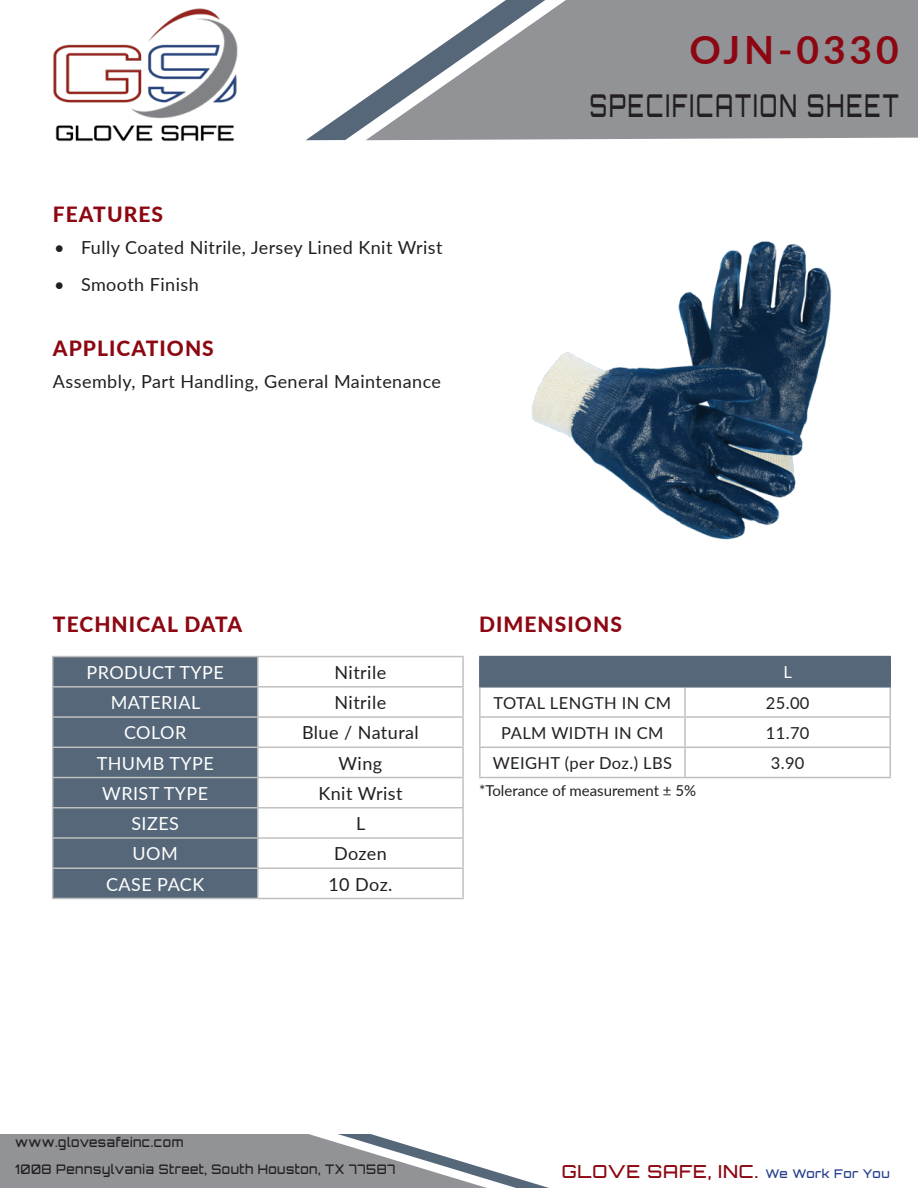
<style>
.page{position:relative;width:918px;height:1188px;background:#fff}
.page>*{position:absolute;margin:0;border:0;box-sizing:border-box;transform-origin:0 0}
.t1{font:700 39px "Lato";letter-spacing:.1em;color:#8c0712}
.t2{font:500 31.5px "Orbitron";letter-spacing:.1em;color:#231f20;scale:.67 1}
.t3{font:800 21px "Lato";letter-spacing:.05em;color:#8c0712}
.t4{font:18px "Lato";letter-spacing:.025em;color:#231f20}
.t5{font:18px "Lato";letter-spacing:.025em;color:#fff}
.t6{font:500 18px "Orbitron";letter-spacing:.05em;color:#8c0712}
.t7{font:16.5px "Lato";letter-spacing:.025em;color:#231f20}
.t8{font:16.5px "Lato";color:#fff}
.t9{font:15px "Lato";color:#231f20}
.t10{font:500 13.2px "Orbitron";letter-spacing:.05em;color:#231f20;scale:.91 1}
.s1{font-size:12px;color:#253f8e}
</style>
<div class="page">
<svg style="left:0;top:1134px;width:549px;height:54px"></svg>
<div style="left:545px;top:0;width:373px;height:140px;background:#919396"></div>
<svg style="left:306px;top:0;width:239px;height:140px"></svg>
<div style="left:481px;top:657px;width:408px;height:29px;background:#556779"></div>
<hr style="left:479px;top:688px;width:2px;height:28px;background:#bebfc2">
<hr style="left:684px;top:688px;width:2px;height:28px;background:#bebfc2">
<hr style="left:889px;top:688px;width:2px;height:28px;background:#bebfc2">
<hr style="left:479px;top:716px;width:206px;height:2px;background:#bebfc2">
<hr style="left:479px;top:718px;width:2px;height:29px;background:#bebfc2">
<hr style="left:685px;top:716px;width:206px;height:2px;background:#bebfc2">
<hr style="left:684px;top:718px;width:2px;height:29px;background:#bebfc2">
<hr style="left:889px;top:718px;width:2px;height:29px;background:#bebfc2">
<hr style="left:479px;top:747px;width:206px;height:1px;background:#bebfc2">
<hr style="left:479px;top:748px;width:2px;height:29px;background:#bebfc2">
<hr style="left:685px;top:747px;width:206px;height:1px;background:#bebfc2">
<hr style="left:684px;top:748px;width:2px;height:29px;background:#bebfc2">
<hr style="left:889px;top:748px;width:2px;height:29px;background:#bebfc2">
<hr style="left:479px;top:777px;width:206px;height:1px;background:#bebfc2">
<hr style="left:685px;top:777px;width:206px;height:1px;background:#bebfc2">
<hr style="left:479px;top:656px;width:206px;height:1px;background:#556779">
<hr style="left:479px;top:657px;width:2px;height:29px;background:#556779">
<hr style="left:685px;top:656px;width:206px;height:1px;background:#556779">
<hr style="left:684px;top:657px;width:2px;height:29px;background:#556779">
<hr style="left:889px;top:657px;width:2px;height:29px;background:#556779">
<hr style="left:479px;top:686px;width:206px;height:2px;background:#556779">
<hr style="left:685px;top:686px;width:206px;height:2px;background:#556779">
<div style="left:53px;top:657px;width:204px;height:241px;background:#556779"></div>
<hr style="left:52px;top:656px;width:206px;height:1px;background:#c0c0c0">
<hr style="left:258px;top:656px;width:206px;height:1px;background:#c0c0c0">
<hr style="left:257px;top:657px;width:2px;height:29px;background:#c0c0c0">
<hr style="left:462px;top:657px;width:2px;height:29px;background:#c0c0c0">
<hr style="left:52px;top:686px;width:206px;height:2px;background:#c0c0c0">
<hr style="left:258px;top:686px;width:206px;height:2px;background:#c0c0c0">
<hr style="left:257px;top:688px;width:2px;height:28px;background:#c0c0c0">
<hr style="left:462px;top:688px;width:2px;height:28px;background:#c0c0c0">
<hr style="left:52px;top:716px;width:206px;height:2px;background:#c0c0c0">
<hr style="left:258px;top:716px;width:206px;height:2px;background:#c0c0c0">
<hr style="left:257px;top:718px;width:2px;height:29px;background:#c0c0c0">
<hr style="left:462px;top:718px;width:2px;height:29px;background:#c0c0c0">
<hr style="left:52px;top:747px;width:206px;height:1px;background:#c0c0c0">
<hr style="left:258px;top:747px;width:206px;height:1px;background:#c0c0c0">
<hr style="left:257px;top:748px;width:2px;height:29px;background:#c0c0c0">
<hr style="left:462px;top:748px;width:2px;height:29px;background:#c0c0c0">
<hr style="left:52px;top:777px;width:206px;height:1px;background:#c0c0c0">
<hr style="left:258px;top:777px;width:206px;height:1px;background:#c0c0c0">
<hr style="left:257px;top:778px;width:2px;height:29px;background:#c0c0c0">
<hr style="left:462px;top:778px;width:2px;height:29px;background:#c0c0c0">
<hr style="left:52px;top:807px;width:206px;height:2px;background:#c0c0c0">
<hr style="left:258px;top:807px;width:206px;height:2px;background:#c0c0c0">
<hr style="left:257px;top:809px;width:2px;height:28px;background:#c0c0c0">
<hr style="left:462px;top:809px;width:2px;height:28px;background:#c0c0c0">
<hr style="left:52px;top:837px;width:206px;height:2px;background:#c0c0c0">
<hr style="left:258px;top:837px;width:206px;height:2px;background:#c0c0c0">
<hr style="left:257px;top:839px;width:2px;height:28px;background:#c0c0c0">
<hr style="left:462px;top:839px;width:2px;height:28px;background:#c0c0c0">
<hr style="left:52px;top:867px;width:206px;height:2px;background:#c0c0c0">
<svg style="left:52px;top:657px;width:1px;height:241px"></svg>
<hr style="left:258px;top:867px;width:206px;height:2px;background:#c0c0c0">
<hr style="left:257px;top:869px;width:2px;height:29px;background:#c0c0c0">
<hr style="left:462px;top:869px;width:2px;height:29px;background:#c0c0c0">
<hr style="left:52px;top:898px;width:206px;height:1px;background:#c0c0c0">
<hr style="left:258px;top:898px;width:206px;height:1px;background:#c0c0c0">
<img style="left:53px;top:8px;width:185px;height:134px">
<img style="left:532px;top:241px;width:300px;height:299px">
<p class="t3" style="left:53px;top:199px;width:112px">FEATURES</p>
<p class="t4" style="left:54px;top:234px;width:390px">• Fully Coated Nitrile, Jersey Lined Knit Wrist</p>
<p class="t4" style="left:54px;top:272px;width:146px">• Smooth Finish</p>
<p class="t3" style="left:53px;top:333px;width:162px">APPLICATIONS</p>
<p class="t4" style="left:53px;top:369px;width:390px">Assembly, Part Handling, General Maintenance</p>
<p class="t1" style="left:689px;top:21px;width:211px">OJN-0330</p>
<p class="t2" style="left:590px;top:86px;width:463px">SPECIFICATION SHEET</p>
<p class="t3" style="left:53px;top:609px;width:191px">TECHNICAL DATA</p>
<p class="t3" style="left:479px;top:609px;width:144px">DIMENSIONS</p>
<p class="t5" style="left:87px;top:660px;width:139px">PRODUCT TYPE</p>
<p class="t4" style="left:335px;top:660px;width:53px">Nitrile</p>
<p class="t5" style="left:111px;top:690px;width:91px">MATERIAL</p>
<p class="t4" style="left:335px;top:690px;width:53px">Nitrile</p>
<p class="t5" style="left:124px;top:720px;width:64px">COLOR</p>
<p class="t4" style="left:302px;top:720px;width:118px">Blue / Natural</p>
<p class="t5" style="left:97px;top:750px;width:119px">THUMB TYPE</p>
<p class="t4" style="left:339px;top:750px;width:45px">Wing</p>
<p class="t5" style="left:102px;top:780px;width:107px">WRIST TYPE</p>
<p class="t4" style="left:318px;top:780px;width:86px">Knit Wrist</p>
<p class="t5" style="left:131px;top:811px;width:49px">SIZES</p>
<p class="t4" style="left:356px;top:811px;width:11px">L</p>
<p class="t5" style="left:133px;top:841px;width:47px">UOM</p>
<p class="t4" style="left:334px;top:841px;width:54px">Dozen</p>
<p class="t5" style="left:106px;top:871px;width:100px">CASE PACK</p>
<p class="t4" style="left:328px;top:871px;width:66px">10 Doz.</p>
<p class="t8" style="left:784px;top:661px;width:10px">L</p>
<p class="t7" style="left:494px;top:691px;width:179px">TOTAL LENGTH IN CM</p>
<p class="t7" style="left:766px;top:691px;width:45px">25.00</p>
<p class="t7" style="left:501px;top:721px;width:164px">PALM WIDTH IN CM</p>
<p class="t7" style="left:766px;top:721px;width:45px">11.70</p>
<p class="t7" style="left:493px;top:751px;width:181px">WEIGHT (per Doz.) LBS</p>
<p class="t7" style="left:771px;top:751px;width:35px">3.90</p>
<p class="t9" style="left:479px;top:780px;width:219px">*Tolerance of measurement ± 5%</p>
<p class="t10" style="left:15px;top:1134px;width:187px">www.glovesafeinc.com</p>
<p class="t10" style="left:15px;top:1161px;width:419px">1008 Pennsylvania Street, South Houston, TX 77587</p>
<p class="t6" style="left:562px;top:1160px;width:329px">GLOVE SAFE, INC. <span class="s1">We Work For You</span></p>
</div>
